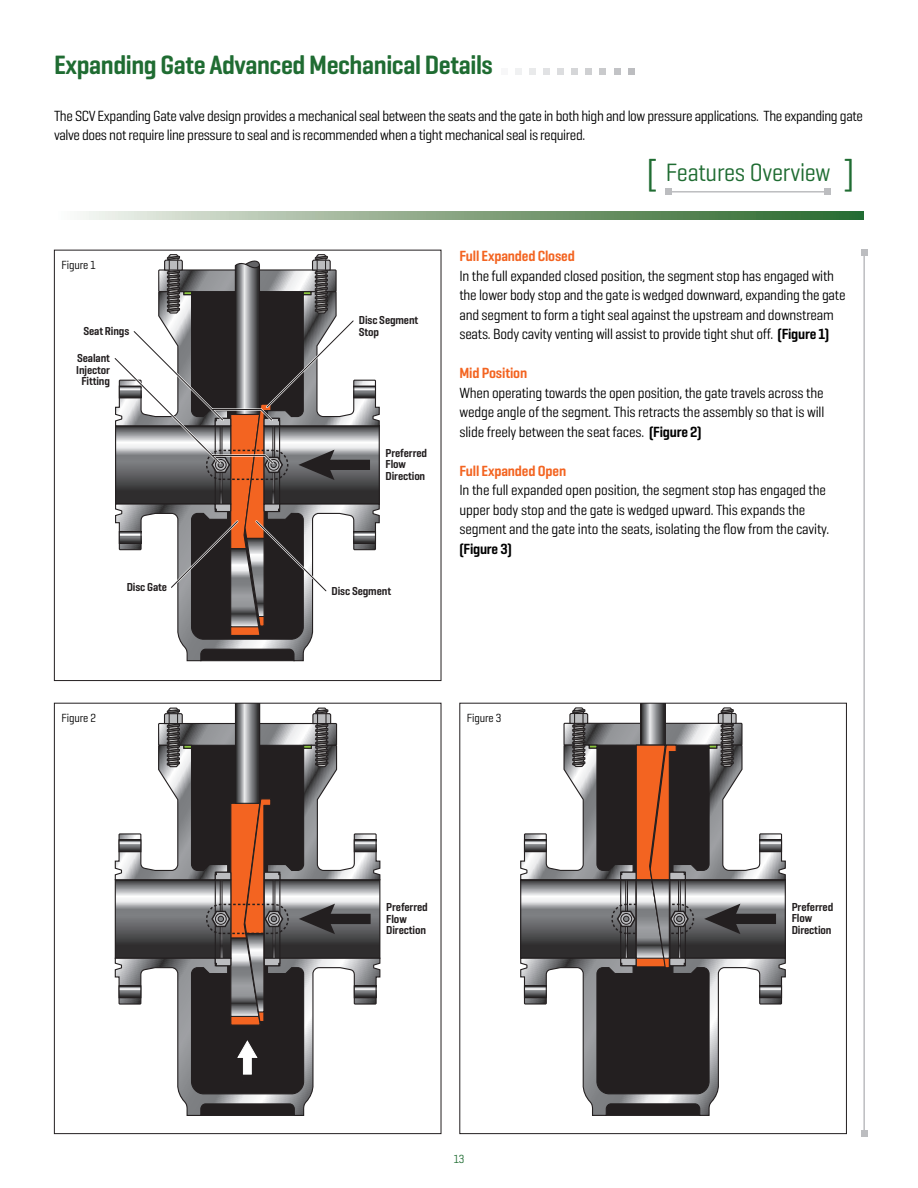
<style>
.page{position:relative;width:918px;height:1188px;background:#fff}
.page>*{position:absolute;margin:0;border:0;box-sizing:border-box;transform-origin:0 0}
.t1{font:600 27px "Geogrotesque Cond";letter-spacing:-.015em;color:#1f6c32}
.t2{font:25.5px "Geogrotesque Cond";letter-spacing:-.01em;color:#1f6c32}
.t3{font:15px/19.5px "Geogrotesque Cond";letter-spacing:-.015em;color:#000}
.t4{font:600 15px "Geogrotesque Cond";letter-spacing:-.01em;color:#f36421}
.t5{font:600 15px "Geogrotesque Cond";letter-spacing:-.015em;color:#000}
.t6{font:12px "Geogrotesque Cond";letter-spacing:-.01em;color:#000}
.t7{font:12px "Geogrotesque Cond";color:#1f6c32}
.t8{font:600 11.85px/11.9px "Geogrotesque Cond";letter-spacing:-.01em;color:#231f20}
.t9{font:600 11.7px/11.7px "Geogrotesque Cond";letter-spacing:-.01em;color:#231f20;text-align:center}
.s1{font-size:36px}
.s2{font-weight:600}
</style>
<div class="page">
<svg style="left:114px;top:254px;width:266px;height:407px"></svg>
<svg style="left:520px;top:705px;width:266px;height:411px"></svg>
<svg style="left:115px;top:705px;width:266px;height:411px"></svg>
<hr style="left:863px;top:250px;width:2px;height:884px;background:#bcbdc0">
<svg style="left:861px;top:1131px;width:6px;height:6px"></svg>
<div style="left:861px;top:249px;width:6px;height:7px;background:#bcbdc0"></div>
<svg style="left:80px;top:212px;width:784px;height:7px;background:#87a784"></svg>
<svg style="left:614px;top:68px;width:6px;height:6px"></svg>
<svg style="left:600px;top:68px;width:6px;height:6px"></svg>
<svg style="left:586px;top:68px;width:6px;height:6px"></svg>
<svg style="left:572px;top:68px;width:6px;height:6px"></svg>
<div style="left:557px;top:68px;width:7px;height:6px;background:#dcdddf"></div>
<div style="left:543px;top:68px;width:7px;height:6px;background:#e1e2e4"></div>
<div style="left:529px;top:68px;width:7px;height:6px;background:#e9eaeb"></div>
<svg style="left:515px;top:68px;width:6px;height:6px"></svg>
<svg style="left:628px;top:68px;width:6px;height:6px"></svg>
<svg style="left:665px;top:189px;width:6px;height:6px"></svg>
<svg style="left:825px;top:189px;width:6px;height:6px"></svg>
<hr style="left:668px;top:191px;width:159px;height:2px;background:#bcbdc0">
<h1 class="t1" style="left:54px;top:48px;width:441px">Expanding Gate Advanced Mechanical Details</h1>
<p class="t3" style="left:54px;top:105px;width:810px">The SCV Expanding Gate valve design provides a mechanical seal between the seats and the gate in both high and low pressure applications. The expanding gate valve does not require line pressure to seal and is recommended when a tight mechanical seal is required.</p>
<h2 class="t2" style="left:647px;top:156px;width:209px"><span class="s1">[</span> Features Overview <span class="s1">]</span></h2>
<p class="t6" style="left:62px;top:257px;width:36px">Figure 1</p>
<p class="t9" style="left:359px;top:314px;width:61px">Disc Segment</p>
<p class="t9" style="left:83px;top:325px;width:47px">Seat Rings</p>
<p class="t9" style="left:359px;top:326px;width:22px">Stop</p>
<p class="t9" style="left:76px;top:352px;width:35px">Sealant<br>Injector<br>Fitting</p>
<p class="t9" style="left:127px;top:581px;width:42px">Disc Gate</p>
<p class="t9" style="left:386px;top:447px;width:43px;text-align:left">Preferred<br>Flow<br>Direction</p>
<p class="t9" style="left:332px;top:585px;width:61px">Disc Segment</p>
<p class="t4" style="left:459px;top:247px;width:117px">Full Expanded Closed</p>
<p class="t3" style="left:459px;top:265px;width:388px">In the full expanded closed position, the segment stop has engaged with the lower body stop and the gate is wedged downward, expanding the gate and segment to form a tight seal against the upstream and downstream seats. Body cavity venting will assist to provide tight shut off. <span class="s2">(Figure 1)</span></p>
<p class="t4" style="left:459px;top:364px;width:69px">Mid Position</p>
<p class="t3" style="left:459px;top:382px;width:366px;text-align:justify">When operating towards the open position, the gate travels across the wedge angle of the segment. This retracts the assembly so that is will slide freely between the seat faces. <span class="s2">(Figure 2)</span></p>
<p class="t4" style="left:459px;top:461px;width:108px">Full Expanded Open</p>
<p class="t3" style="left:459px;top:480px;width:371px">In the full expanded open position, the segment stop has engaged the upper body stop and the gate is wedged upward. This expands the segment and the gate into the seats, isolating the flow from the cavity.</p>
<p class="t5" style="left:459px;top:539px;width:54px">(Figure 3)</p>
<p class="t6" style="left:62px;top:710px;width:36px">Figure 2</p>
<p class="t6" style="left:467px;top:710px;width:36px">Figure 3</p>
<p class="t8" style="left:386px;top:901px;width:43px">Preferred<br>Flow<br>Direction</p>
<p class="t7" style="left:454px;top:1151px;width:12px">13</p>
<p class="t8" style="left:792px;top:901px;width:43px">Preferred<br>Flow<br>Direction</p>
</div>
